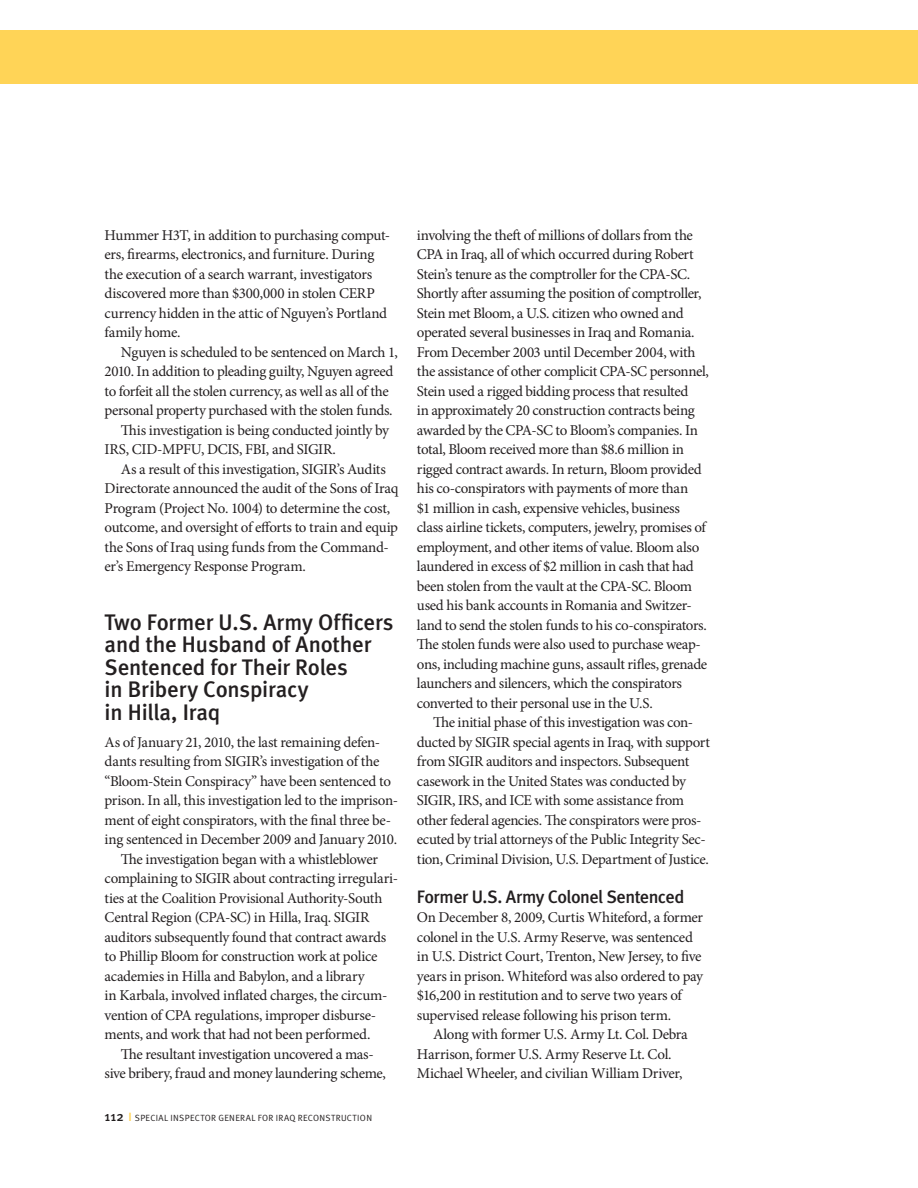
<style>
.page{position:relative;width:918px;height:1188px;background:#fff}
.page>*{position:absolute;margin:0;border:0;box-sizing:border-box;transform-origin:0 0}
.t1{font:500 22.5px/22.5px "Meta";letter-spacing:-.01em;color:#231f20}
.t2{font:500 18px "Meta";letter-spacing:-.025em;color:#231f20}
.t3{font:15px/19.5px "Minion Pro";letter-spacing:-.025em;color:#231f20}
.t4{font:9px "Meta Normal";letter-spacing:.035em;color:#231f20}
.s1{font-family:"Meta";font-weight:500;font-size:13.5px}
.s2{font-family:"Meta";font-weight:500;font-size:12px;color:#ffd457}
</style>
<div class="page">
<div style="left:0;top:30px;width:918px;height:54px;background:#ffd457"></div>
<p class="t3" style="left:105px;top:226px;width:287px">Hummer H3T, in addition to purchasing comput&shy;ers, firearms, electronics, and furniture. During the execution of a search warrant, investigators discovered more than $300,000 in stolen CERP currency hidden in the attic of Nguyen’s Portland family home.</p>
<p class="t3" style="left:121px;top:343px;width:279px">Nguyen is scheduled to be sentenced on March 1,</p>
<p class="t3" style="left:105px;top:363px;width:290px">2010. In addition to pleading guilty, Nguyen agreed</p>
<p class="t3" style="left:105px;top:382px;width:286px">to forfeit all the stolen currency, as well as all of the</p>
<p class="t3" style="left:105px;top:402px;width:290px">personal property purchased with the stolen funds.</p>
<p class="t3" style="left:121px;top:421px;width:270px">This investigation is being conducted jointly by</p>
<p class="t3" style="left:105px;top:441px;width:233px">IRS, CID-MPFU, DCIS, FBI, and SIGIR.</p>
<p class="t3" style="left:121px;top:460px;width:267px">As a result of this investigation, SIGIR’s Audits</p>
<p class="t3" style="left:105px;top:480px;width:295px">Directorate announced the audit of the Sons of Iraq</p>
<p class="t3" style="left:105px;top:499px;width:287px">Program (Project No. 1004) to determine the cost,</p>
<p class="t3" style="left:105px;top:519px;width:295px">outcome, and oversight of efforts to train and equip</p>
<p class="t3" style="left:105px;top:538px;width:286px">the Sons of Iraq using funds from the Command-</p>
<p class="t3" style="left:105px;top:558px;width:203px">er’s Emergency Response Program.</p>
<h1 class="t1" style="left:105px;top:612px;width:290px">Two Former U.S. Army Officers and the Husband of Another<br>Sentenced for Their Roles<br>in Bribery Conspiracy<br>in Hilla, Iraq</h1>
<p class="t3" style="left:105px;top:733px;width:277px">As of January 21, 2010, the last remaining defen-</p>
<p class="t3" style="left:105px;top:753px;width:276px">dants resulting from SIGIR’s investigation of the</p>
<p class="t3" style="left:105px;top:772px;width:288px">“Bloom-Stein Conspiracy” have been sentenced to</p>
<p class="t3" style="left:105px;top:792px;width:295px">prison. In all, this investigation led to the imprison-</p>
<p class="t3" style="left:105px;top:811px;width:288px">ment of eight conspirators, with the final three be-</p>
<p class="t3" style="left:105px;top:831px;width:294px">ing sentenced in December 2009 and January 2010.</p>
<p class="t3" style="left:121px;top:850px;width:259px">The investigation began with a whistleblower</p>
<p class="t3" style="left:105px;top:870px;width:295px">complaining to SIGIR about contracting irregulari-</p>
<p class="t3" style="left:105px;top:889px;width:279px">ties at the Coalition Provisional Authority-South</p>
<p class="t3" style="left:105px;top:909px;width:266px">Central Region (CPA-SC) in Hilla, Iraq. SIGIR</p>
<p class="t3" style="left:105px;top:928px;width:283px">auditors subsequently found that contract awards</p>
<p class="t3" style="left:105px;top:948px;width:274px">to Phillip Bloom for construction work at police</p>
<p class="t3" style="left:105px;top:967px;width:262px">academies in Hilla and Babylon, and a library</p>
<p class="t3" style="left:105px;top:987px;width:284px">in Karbala, involved inflated charges, the circum-</p>
<p class="t3" style="left:105px;top:1006px;width:273px">vention of CPA regulations, improper disburse-</p>
<p class="t3" style="left:105px;top:1026px;width:267px">ments, and work that had not been performed.</p>
<p class="t3" style="left:121px;top:1045px;width:254px">The resultant investigation uncovered a mas-</p>
<p class="t3" style="left:105px;top:1065px;width:283px">sive bribery, fraud and money laundering scheme,</p>
<p class="t4" style="left:105px;top:1114px;width:269px"><span class="s1">112</span> <span class="s2">I</span> SPECIAL INSPECTOR GENERAL FOR IRAQ RECONSTRUCTION</p>
<p class="t3" style="left:417px;top:226px;width:294px">involving the theft of millions of dollars from the CPA in Iraq, all of which occurred during Robert Stein’s tenure as the comptroller for the CPA-SC.<br>Shortly after assuming the position of comptroller, Stein met Bloom, a U.S. citizen who owned and operated several businesses in Iraq and Romania.<br>From December 2003 until December 2004, with the assistance of other complicit CPA-SC personnel, Stein used a rigged bidding process that resulted<br>in approximately 20 construction contracts being awarded by the CPA-SC to Bloom’s companies. In total, Bloom received more than $8.6 million in rigged contract awards. In return, Bloom provided his co-conspirators with payments of more than<br>$1 million in cash, expensive vehicles, business class airline tickets, computers, jewelry, promises of employment, and other items of value. Bloom also laundered in excess of $2 million in cash that had been stolen from the vault at the CPA-SC. Bloom used his bank accounts in Romania and Switzer&shy;land to send the stolen funds to his co-conspirators.<br>The stolen funds were also used to purchase weap&shy;ons, including machine guns, assault rifles, grenade launchers and silencers, which the conspirators converted to their personal use in the U.S.</p>
<p class="t3" style="left:417px;top:714px;width:295px;text-indent:16px">The initial phase of this investigation was con&shy;ducted by SIGIR special agents in Iraq, with support from SIGIR auditors and inspectors. Subsequent casework in the United States was conducted by SIGIR, IRS, and ICE with some assistance from other federal agencies. The conspirators were pros&shy;ecuted by trial attorneys of the Public Integrity Sec&shy;tion, Criminal Division, U.S. Department of Justice.</p>
<p class="t2" style="left:417px;top:890px;width:269px">Former U.S. Army Colonel Sentenced</p>
<p class="t3" style="left:417px;top:909px;width:288px">On December 8, 2009, Curtis Whiteford, a former colonel in the U.S. Army Reserve, was sentenced in U.S. District Court, Trenton, New Jersey, to five years in prison. Whiteford was also ordered to pay $16,200 in restitution and to serve two years of supervised release following his prison term.</p>
<p class="t3" style="left:417px;top:1026px;width:272px;text-indent:16px">Along with former U.S. Army Lt. Col. Debra<br>Harrison, former U.S. Army Reserve Lt. Col.<br>Michael Wheeler, and civilian William Driver,</p>
</div>
